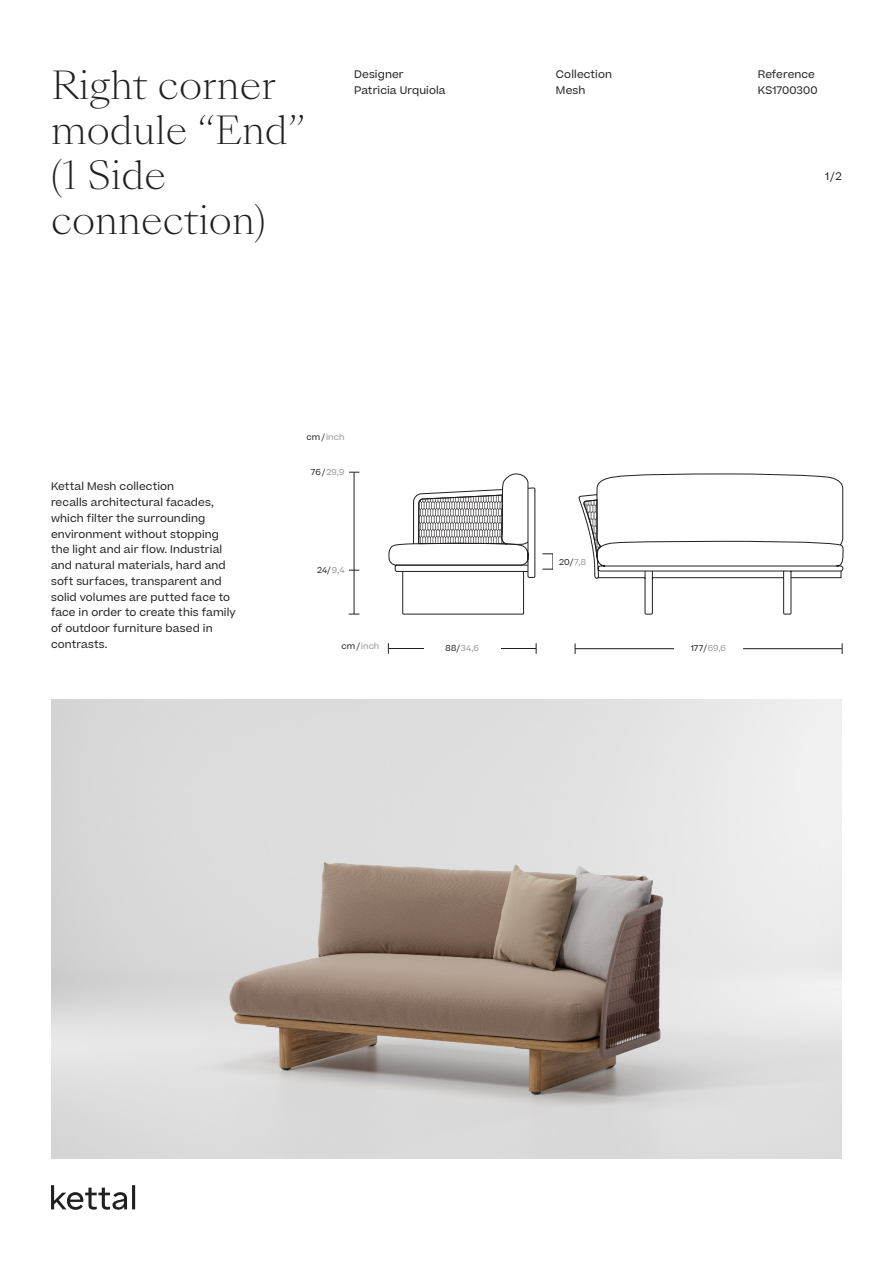
<style>
.page{position:relative;width:893px;height:1263px;background:#fff}
.page>*{position:absolute;margin:0;border:0;box-sizing:border-box;transform-origin:0 0}
.t1{font:300 37.5px/45px "Sang Bleu Kingdom";color:#231f20}
.t2{font:10.5px/15.8px "Beatrice";letter-spacing:.01em;color:#231f20}
.Beatrice_5_5{font:8.25px "Beatrice";letter-spacing:.01em;color:#939598}
.Beatrice_5_5-2{font:8.25px "Beatrice";letter-spacing:.01em;color:#231f20}
.s1{color:#231f20}
.s2{color:#939598}
</style>
<div class="page">
<hr style="left:575px;top:648px;width:267px;height:1px;background:#231f20">
<hr style="left:388px;top:648px;width:148px;height:1px;background:#231f20">
<hr style="left:354px;top:472px;width:1px;height:142px;background:#231f20">
<div style="left:674px;top:641px;width:68px;height:14px;background:#fff"></div>
<div style="left:424px;top:641px;width:76px;height:14px;background:#fff"></div>
<svg style="left:51px;top:1185px;width:84px;height:25px"></svg>
<img style="left:51px;top:699px;width:791px;height:460px">
<svg style="left:388px;top:473px;width:453px;height:141px"></svg>
<p class="t1" style="left:51px;top:64px;width:227px">Right corner</p>
<p class="t1" style="left:51px;top:109px;width:255px">module “End” (1 Side</p>
<p class="t1" style="left:51px;top:199px;width:216px">connection)</p>
<p class="t2" style="left:354px;top:66px;width:51px">Designer</p>
<p class="t2" style="left:354px;top:82px;width:93px">Patricia Urquiola</p>
<p class="t2" style="left:556px;top:66px;width:58px">Collection</p>
<p class="t2" style="left:556px;top:82px;width:31px">Mesh</p>
<p class="t2" style="left:758px;top:66px;width:59px">Reference</p>
<p class="t2" style="left:758px;top:82px;width:61px">KS1700300</p>
<p class="t2" style="left:825px;top:168px;width:18px">1/2</p>
<p class="t2" style="left:51px;top:479px;width:186px">Kettal Mesh collection<br>recalls architectural facades, which filter the surrounding environment without stopping the light and air flow. Industrial and natural materials, hard and soft surfaces, transparent and solid volumes are putted face to face in order to create this family of outdoor furniture based in contrasts.</p>
<p class="Beatrice_5_5" style="left:307px;top:432px;width:39px"><span class="s1">cm/</span> inch</p>
<p class="Beatrice_5_5" style="left:311px;top:466px;width:35px"><span class="s1">76/</span>29,9</p>
<p class="Beatrice_5_5-2" style="left:317px;top:565px;width:29px">24/<span class="s2">9,4</span></p>
<p class="Beatrice_5_5" style="left:341px;top:640px;width:39px"><span class="s1">cm/</span> inch</p>
<p class="Beatrice_5_5-2" style="left:559px;top:556px;width:28px">20/<span class="s2">7,8</span></p>
<p class="Beatrice_5_5" style="left:446px;top:643px;width:35px"><span class="s1">88/</span>34,6</p>
<p class="Beatrice_5_5-2" style="left:691px;top:643px;width:37px">177/<span class="s2">69,6</span></p>
</div>
